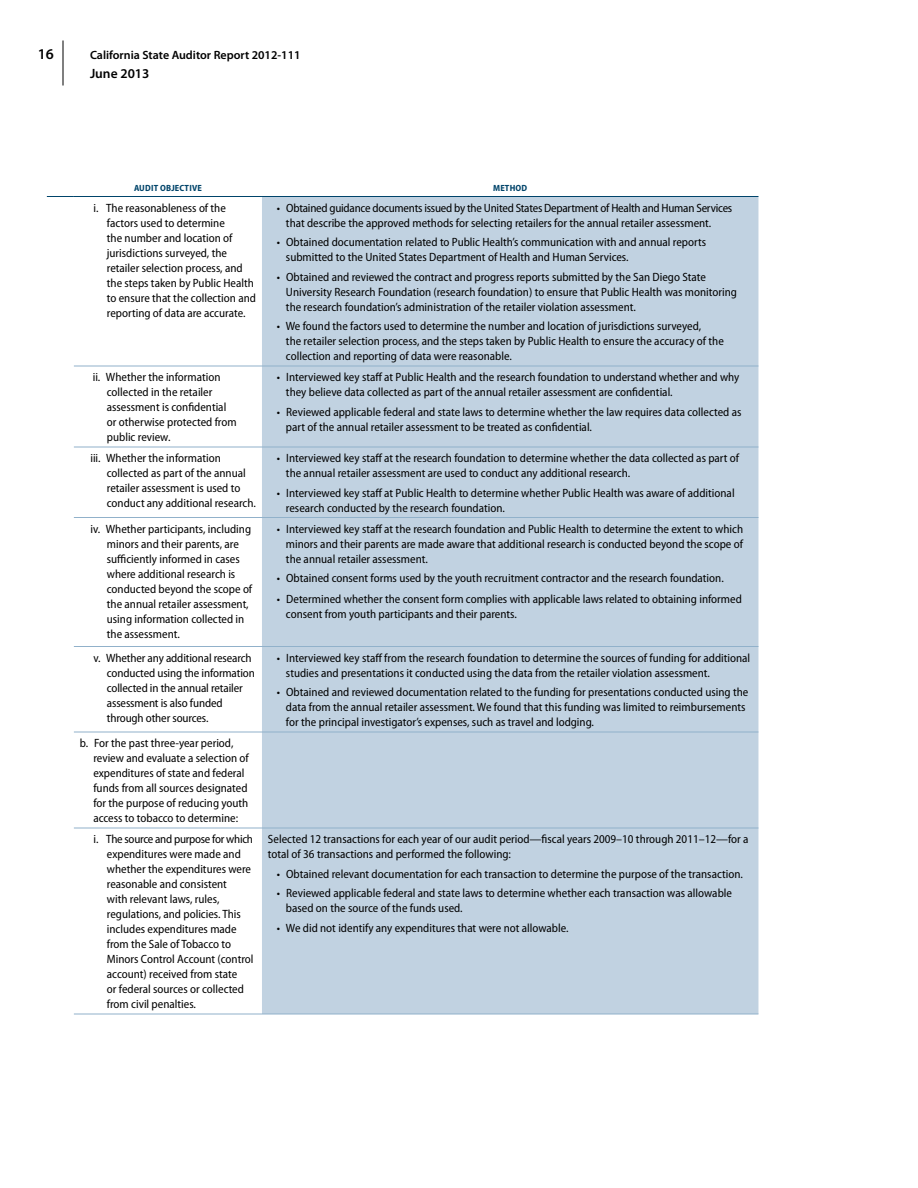
<style>
.page{position:relative;width:918px;height:1188px;background:#fff}
.page>*{position:absolute;margin:0;border:0;box-sizing:border-box;transform-origin:0 0}
.t1{font:600 15px "Myriad Pro";color:#000}
.t2{font:600 13.5px "Myriad Pro";color:#000}
.t3{font:semi-condensed 12px/15px "Myriad Pro";color:#000}
.t4{font:600 12px "Myriad Pro";color:#000}
.t5{font:700 semi-condensed 9px "Myriad Pro";color:#00446a}
</style>
<div class="page">
<hr style="left:63px;top:40px;width:1px;height:46px;background:#000">
<div style="left:262px;top:197px;width:496px;height:817px;background:#c1d2e1"></div>
<hr style="left:74px;top:366px;width:188px;height:1px;background:#91b1ca">
<hr style="left:74px;top:447px;width:188px;height:1px;background:#91b1ca">
<hr style="left:74px;top:517px;width:188px;height:1px;background:#91b1ca">
<hr style="left:74px;top:646px;width:188px;height:1px;background:#91b1ca">
<hr style="left:74px;top:732px;width:188px;height:1px;background:#91b1ca">
<hr style="left:262px;top:366px;width:496px;height:1px;background:#91b1ca">
<hr style="left:262px;top:447px;width:496px;height:1px;background:#91b1ca">
<hr style="left:262px;top:517px;width:496px;height:1px;background:#91b1ca">
<hr style="left:262px;top:646px;width:496px;height:1px;background:#91b1ca">
<hr style="left:262px;top:732px;width:496px;height:1px;background:#91b1ca">
<hr style="left:262px;top:828px;width:496px;height:1px;background:#91b1ca">
<hr style="left:262px;top:1014px;width:496px;height:1px;background:#91b1ca">
<hr style="left:74px;top:828px;width:188px;height:1px;background:#91b1ca">
<hr style="left:74px;top:1014px;width:188px;height:1px;background:#91b1ca">
<hr style="left:74px;top:196px;width:188px;height:1px;background:#00446a">
<hr style="left:262px;top:196px;width:496px;height:1px;background:#00446a">
<svg style="left:47px;top:196px;width:27px;height:1px"></svg>
<p class="t1" style="left:38px;top:45px;width:18px">16</p>
<p class="t4" style="left:90px;top:48px;width:212px">California State Auditor Report 2012-111</p>
<p class="t2" style="left:90px;top:66px;width:61px">June 2013</p>
<p class="t5" style="left:134px;top:182px;width:6px">AUDIT</p>
<p class="t5" style="left:160px;top:182px;width:20px">OBJECTI</p>
<p class="t5" style="left:192px;top:182px;width:10px">VE</p>
<p class="t5" style="left:493px;top:182px;width:7px">METHOD</p>
<p class="t3" style="left:107px;top:200px;width:151px;text-indent:-14px">i. The reasonableness of the factors used to determine<br>the number and location of jurisdictions surveyed, the retailer selection process, and the steps taken by Public Health to ensure that the collection and reporting of data are accurate.</p>
<p class="t3" style="left:286px;top:200px;width:448px;text-indent:-9px">• Obtained guidance documents issued by the United States Department of Health and Human Services that describe the approved methods for selecting retailers for the annual retailer assessment.</p>
<p class="t3" style="left:286px;top:235px;width:422px;text-indent:-9px">• Obtained documentation related to Public Health’s communication with and annual reports submitted to the United States Department of Health and Human Services.</p>
<p class="t3" style="left:286px;top:269px;width:453px;text-indent:-9px">• Obtained and reviewed the contract and progress reports submitted by the San Diego State<br>University Research Foundation (research foundation) to ensure that Public Health was monitoring the research foundation’s administration of the retailer violation assessment.</p>
<p class="t3" style="left:286px;top:319px;width:439px;text-indent:-9px">• We found the factors used to determine the number and location of jurisdictions surveyed,<br>the retailer selection process, and the steps taken by Public Health to ensure the accuracy of the collection and reporting of data were reasonable.</p>
<p class="t3" style="left:107px;top:370px;width:131px;text-indent:-14px">ii. Whether the information collected in the retailer assessment is confidential or otherwise protected from public review.</p>
<p class="t3" style="left:286px;top:370px;width:455px;text-indent:-9px">• Interviewed key staff at Public Health and the research foundation to understand whether and why they believe data collected as part of the annual retailer assessment are confidential.</p>
<p class="t3" style="left:286px;top:404px;width:457px;text-indent:-9px">• Reviewed applicable federal and state laws to determine whether the law requires data collected as part of the annual retailer assessment to be treated as confidential.</p>
<p class="t3" style="left:107px;top:451px;width:151px;text-indent:-16px">iii. Whether the information collected as part of the annual retailer assessment is used to conduct any additional research.</p>
<p class="t3" style="left:286px;top:451px;width:455px;text-indent:-9px">• Interviewed key staff at the research foundation to determine whether the data collected as part of the annual retailer assessment are used to conduct any additional research.</p>
<p class="t3" style="left:286px;top:485px;width:450px;text-indent:-9px">• Interviewed key staff at Public Health to determine whether Public Health was aware of additional research conducted by the research foundation.</p>
<p class="t3" style="left:107px;top:521px;width:147px;text-indent:-16px">iv. Whether participants, including minors and their parents, are sufficiently informed in cases where additional research is conducted beyond the scope of the annual retailer assessment, using information collected in the assessment.</p>
<p class="t3" style="left:286px;top:521px;width:459px;text-align:justify;text-indent:-9px">• Interviewed key staff at the research foundation and Public Health to determine the extent to which minors and their parents are made aware that additional research is conducted beyond the scope of the annual retailer assessment.</p>
<p class="t3" style="left:277px;top:571px;width:448px">• Obtained consent forms used by the youth recruitment contractor and the research foundation.</p>
<p class="t3" style="left:286px;top:592px;width:457px;text-indent:-9px">• Determined whether the consent form complies with applicable laws related to obtaining informed consent from youth participants and their parents.</p>
<p class="t3" style="left:107px;top:650px;width:150px;text-indent:-14px">v. Whether any additional research conducted using the information collected in the annual retailer assessment is also funded through other sources.</p>
<p class="t3" style="left:286px;top:650px;width:466px;text-indent:-9px">• Interviewed key staff from the research foundation to determine the sources of funding for additional studies and presentations it conducted using the data from the retailer violation assessment.</p>
<p class="t3" style="left:286px;top:685px;width:464px;text-indent:-9px">• Obtained and reviewed documentation related to the funding for presentations conducted using the data from the annual retailer assessment. We found that this funding was limited to reimbursements for the principal investigator’s expenses, such as travel and lodging.</p>
<p class="t3" style="left:93px;top:736px;width:157px;text-indent:-14px">b. For the past three‑year period, review and evaluate a selection of expenditures of state and federal funds from all sources designated for the purpose of reducing youth access to tobacco to determine:</p>
<p class="t3" style="left:107px;top:832px;width:148px;text-indent:-14px">i. The source and purpose for which expenditures were made and whether the expenditures were reasonable and consistent<br>with relevant laws, rules, regulations, and policies. This includes expenditures made from the Sale of Tobacco to<br>Minors Control Account (control account) received from state<br>or federal sources or collected from civil penalties.</p>
<p class="t3" style="left:268px;top:832px;width:482px">Selected 12 transactions for each year of our audit period—fiscal years 2009–10 through 2011–12—for a total of 36 transactions and performed the following:</p>
<p class="t3" style="left:277px;top:866px;width:467px">• Obtained relevant documentation for each transaction to determine the purpose of the transaction.</p>
<p class="t3" style="left:286px;top:886px;width:448px;text-indent:-9px">• Reviewed applicable federal and state laws to determine whether each transaction was allowable based on the source of the funds used.</p>
<p class="t3" style="left:277px;top:920px;width:293px">• We did not identify any expenditures that were not allowable.</p>
</div>
